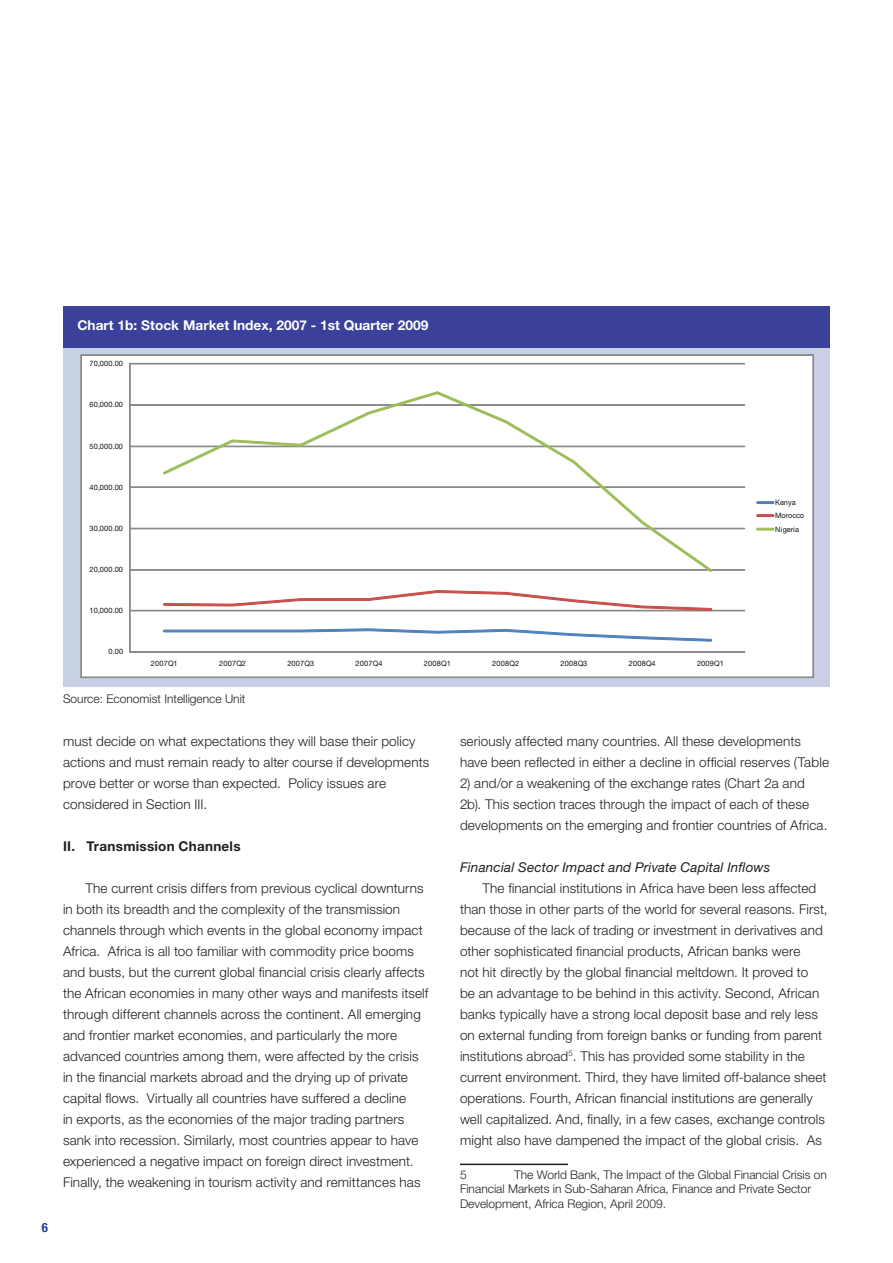
<style>
.page{position:relative;width:893px;height:1263px;background:#fff}
.page>*{position:absolute;margin:0;border:0;box-sizing:border-box;transform-origin:0 0}
.t1{font:300 13.5px/21px "Helvetica Neue LT Std";letter-spacing:.01em;color:#241f1f}
.t2{font:italic 13.5px "Helvetica Neue LT Std";letter-spacing:.01em;color:#241f1f}
.t3{font:700 13.5px "Helvetica Neue LT Std";color:#fff}
.t4{font:700 13.5px "Helvetica Neue LT Std";letter-spacing:.02em;color:#241f1f}
.t5{font:700 condensed 12.75px "Helvetica Neue LT Std";color:#223d96}
.t6{font:300 12px/14.4px "Helvetica Neue LT Std";color:#241f1f}
.t7{font:7.35px "Helvetica Neue LT Std";letter-spacing:.025em;color:#121314}
.t8{font:7.35px/13.5px "Helvetica Neue LT Std";color:#121314}
</style>
<div class="page">
<hr style="left:460px;top:1163px;width:108px;height:2px;background:#241f1f">
<svg style="left:63px;top:347px;width:767px;height:340px;background:#c1c9e0"></svg>
<svg style="left:81px;top:355px;width:733px;height:323px"></svg>
<div style="left:63px;top:306px;width:767px;height:11px;background:#3b409b"></div>
<div style="left:63px;top:333px;width:767px;height:14px;background:#3b409b"></div>
<div style="left:63px;top:317px;width:767px;height:16px;background:#3b409b"></div>
<p class="t5" style="left:42px;top:1219px;width:8px">6</p>
<p class="t3" style="left:77px;top:317px;width:352px">Chart 1b: Stock Market Index, 2007 - 1st Quarter 2009</p>
<p class="t7" style="left:89px;top:359px;width:35px">70,000.00</p>
<p class="t7" style="left:89px;top:400px;width:35px">60,000.00</p>
<p class="t7" style="left:89px;top:442px;width:35px">50,000.00</p>
<p class="t7" style="left:89px;top:483px;width:35px">40,000.00</p>
<p class="t7" style="left:89px;top:524px;width:35px">30,000.00</p>
<p class="t7" style="left:89px;top:565px;width:35px">20,000.00</p>
<p class="t7" style="left:89px;top:606px;width:35px">10,000.00</p>
<p class="t7" style="left:108px;top:647px;width:16px">0.00</p>
<p class="t7" style="left:151px;top:659px;width:28px">2007Q1</p>
<p class="t7" style="left:219px;top:659px;width:28px">2007Q2</p>
<p class="t7" style="left:287px;top:659px;width:28px">2007Q3</p>
<p class="t7" style="left:356px;top:659px;width:28px">2007Q4</p>
<p class="t7" style="left:424px;top:659px;width:28px">2008Q1</p>
<p class="t7" style="left:492px;top:659px;width:28px">2008Q2</p>
<p class="t7" style="left:560px;top:659px;width:28px">2008Q3</p>
<p class="t7" style="left:629px;top:659px;width:28px">2008Q4</p>
<p class="t7" style="left:697px;top:659px;width:28px">2009Q1</p>
<p class="t6" style="left:63px;top:691px;width:184px">Source: Economist Intelligence Unit</p>
<p class="t8" style="left:775px;top:495px;width:30px">Kenya<br>Morocco<br>Nigeria</p>
<p class="t1" style="left:63px;top:730px;width:368px">must decide on what expectations they will base their policy actions and must remain ready to alter course if developments prove better or worse than expected. Policy issues are considered in Section III.</p>
<p class="t4" style="left:63px;top:838px;width:179px">II. Transmission Channels</p>
<p class="t1" style="left:63px;top:877px;width:367px;text-indent:22px">The current crisis differs from previous cyclical downturns in both its breadth and the complexity of the transmission channels through which events in the global economy impact Africa. Africa is all too familiar with commodity price booms and busts, but the current global financial crisis clearly affects the African economies in many other ways and manifests itself through different channels across the continent. All emerging and frontier market economies, and particularly the more advanced countries among them, were affected by the crisis in the financial markets abroad and the drying up of private capital flows. Virtually all countries have suffered a decline<br>in exports, as the economies of the major trading partners sank into recession. Similarly, most countries appear to have experienced a negative impact on foreign direct investment.<br>Finally, the weakening in tourism activity and remittances has</p>
<p class="t1" style="left:460px;top:730px;width:371px">seriously affected many countries. All these developments have been reflected in either a decline in official reserves (Table</p>
<p class="t1" style="left:460px;top:772px;width:369px">2) and/or a weakening of the exchange rates (Chart 2a and<br>2b). This section traces through the impact of each of these developments on the emerging and frontier countries of Africa.</p>
<p class="t2" style="left:460px;top:859px;width:312px">Financial Sector Impact and Private Capital Inflows</p>
<p class="t1" style="left:460px;top:877px;width:369px;text-indent:22px">The financial institutions in Africa have been less affected than those in other parts of the world for several reasons. First, because of the lack of trading or investment in derivatives and other sophisticated financial products, African banks were<br>not hit directly by the global financial meltdown. It proved to<br>be an advantage to be behind in this activity. Second, African banks typically have a strong local deposit base and rely less on external funding from foreign banks or funding from parent institutions abroad<sup>5</sup>. This has provided some stability in the current environment. Third, they have limited off-balance sheet operations. Fourth, African financial institutions are generally well capitalized. And, finally, in a few cases, exchange controls might also have dampened the impact of the global crisis. As</p>
<p class="t6" style="left:460px;top:1167px;width:8px">5</p>
<p class="t6" style="left:460px;top:1167px;width:368px;text-indent:54px">The World Bank, The Impact of the Global Financial Crisis on<br>Financial Markets in Sub-Saharan Africa, Finance and Private Sector<br>Development, Africa Region, April 2009.</p>
</div>
